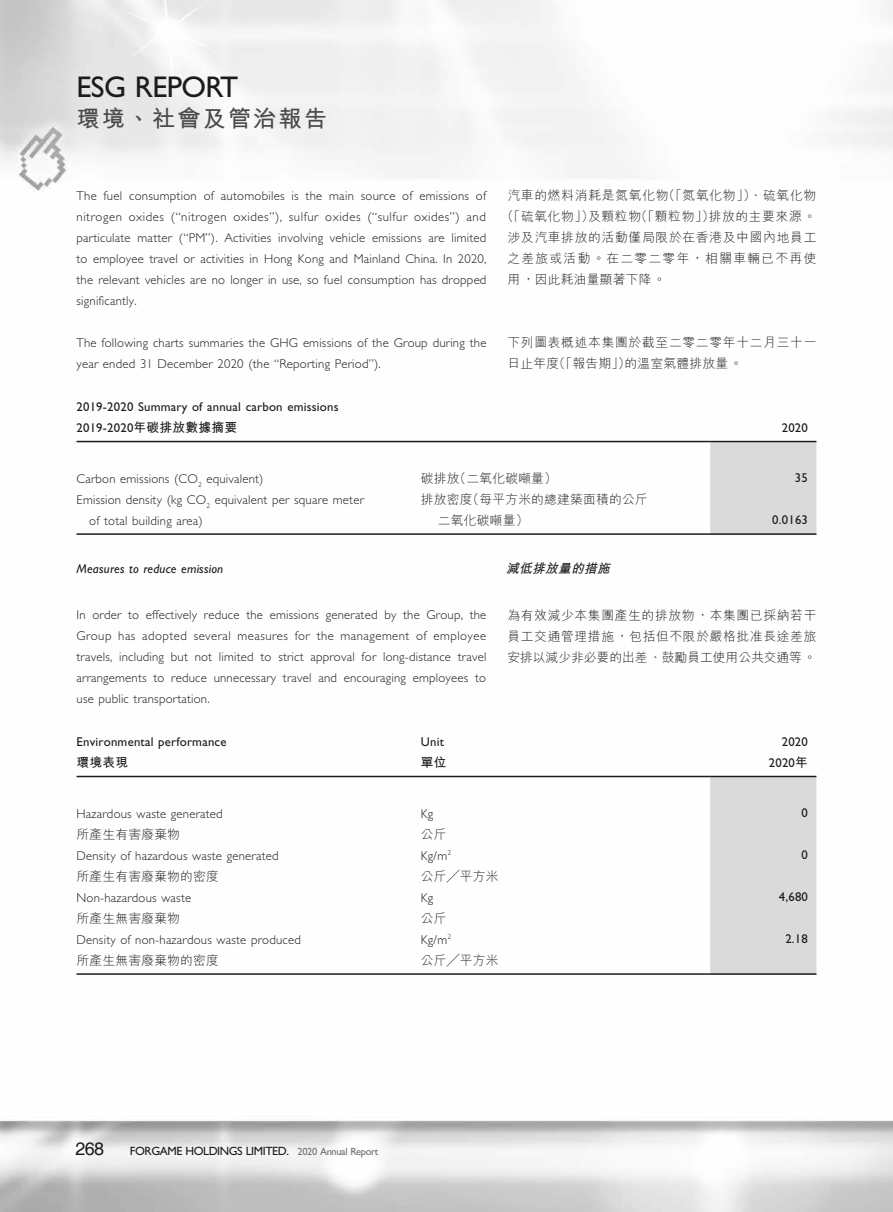
<style>
.page{position:relative;width:893px;height:1212px;background:#fff}
.page>*{position:absolute;margin:0;border:0;box-sizing:border-box;transform-origin:0 0}
.t1{font:30px "Gill Sans Std";letter-spacing:-.02em;color:#1c1c1b}
.t2{font:700 23.25px "M Hei HK";letter-spacing:.085em;color:#4a4a49}
.t3{font:18px "Helvetica";color:#1c1c1b}
.t4{font:300 12.75px/21px "Gill Sans Std";letter-spacing:.015em;color:#1c1c1b;text-align:justify}
.t5{font:300 12.75px/21px "M Hei HK";letter-spacing:.05em;color:#1c1c1b}
.t6{font:12.75px/21.6px "Gill Sans Std";letter-spacing:.015em;color:#1c1c1b}
.t7{font:300 12.75px/21px "M Hei HK";letter-spacing:.015em;color:#1c1c1b}
.t8{font:italic 12.75px "Gill Sans Std";letter-spacing:.015em;color:#1c1c1b}
.t9{font:300 12.75px "M Hei HK";letter-spacing:.1em;color:#1c1c1b}
.t10{font:italic 700 12.75px "M Hei HK";color:#1c1c1b}
.t11{font:700 12.75px "M Hei HK";letter-spacing:.015em;color:#1c1c1b}
.t12{font:12px "Gill Sans Std";letter-spacing:-.035em;color:#1c1c1b}
.s1{font-family:"M Hei HK";font-weight:700}
.s2{font-size:10.5px;color:#6f6f6f}
</style>
<div class="page">
<img style="left:0;top:0;width:893px;height:1212px">
<div style="left:710px;top:442px;width:106px;height:91px;background:#dadada"></div>
<hr style="left:77px;top:441px;width:344px;height:1px;background:#1c1c1b">
<hr style="left:421px;top:441px;width:289px;height:1px;background:#1c1c1b">
<hr style="left:710px;top:441px;width:106px;height:1px;background:#1c1c1b">
<hr style="left:77px;top:533px;width:344px;height:2px;background:#1c1c1b">
<hr style="left:421px;top:533px;width:289px;height:2px;background:#1c1c1b">
<hr style="left:710px;top:533px;width:106px;height:2px;background:#1c1c1b">
<div style="left:710px;top:777px;width:106px;height:196px;background:#dadada"></div>
<hr style="left:77px;top:776px;width:344px;height:1px;background:#1c1c1b">
<hr style="left:421px;top:776px;width:289px;height:1px;background:#1c1c1b">
<hr style="left:710px;top:776px;width:106px;height:1px;background:#1c1c1b">
<hr style="left:77px;top:973px;width:344px;height:2px;background:#1c1c1b">
<hr style="left:421px;top:973px;width:289px;height:2px;background:#1c1c1b">
<hr style="left:710px;top:973px;width:106px;height:2px;background:#1c1c1b">
<h1 class="t1" style="left:77px;top:70px;width:163px">ESG REPORT</h1>
<h2 class="t2" style="left:77px;top:102px;width:252px">環境、社會及管治報告</h2>
<p class="t4" style="left:77px;top:185px;width:411px">The fuel consumption of automobiles is the main source of emissions of nitrogen oxides (“nitrogen oxides”), sulfur oxides (“sulfur oxides”) and particulate matter (“PM”). Activities involving vehicle emissions are limited to employee travel or activities in Hong Kong and Mainland China. In 2020, the relevant vehicles are no longer in use, so fuel consumption has dropped significantly.</p>
<p class="t4" style="left:77px;top:333px;width:411px">The following charts summaries the GHG emissions of the Group during the year ended 31 December 2020 (the “Reporting Period”).</p>
<p class="t6" style="left:77px;top:396px;width:264px">2019-2020 Summary of annual carbon emissions<br>2019-2020<span class="s1">年碳排放數據摘要</span></p>
<p class="t5" style="left:507px;top:184px;width:310px">汽車的燃料消耗是氮氧化物（「氮氧化物」）、硫氧化物</p>
<p class="t5" style="left:501px;top:205px;width:317px">（「硫氧化物」）及顆粒物（「顆粒物」）排放的主要來源。</p>
<p class="t5" style="left:507px;top:226px;width:310px">涉及汽車排放的活動僅局限於在香港及中國內地員工</p>
<p class="t9" style="left:507px;top:249px;width:310px">之差旅或活動。在二零二零年，相關車輛已不再使</p>
<p class="t7" style="left:507px;top:268px;width:160px">用，因此耗油量顯著下降。</p>
<p class="t5" style="left:507px;top:332px;width:310px">下列圖表概述本集團於截至二零二零年十二月三十一日止年度（「報告期」）的溫室氣體排放量。</p>
<p class="t6" style="left:782px;top:417px;width:28px">2020</p>
<p class="t4" style="left:77px;top:468px;width:189px">Carbon emissions (CO<sub>2</sub> equivalent)</p>
<p class="t7" style="left:421px;top:467px;width:138px">碳排放（二氧化碳噸量）</p>
<p class="t6" style="left:795px;top:467px;width:14px">35</p>
<p class="t4" style="left:89px;top:489px;width:276px;text-indent:-13px">Emission density (kg CO<sub>2</sub> equivalent per square meter of total building area)</p>
<p class="t7" style="left:438px;top:488px;width:211px;text-indent:-17px">排放密度（每平方米的總建築面積的公斤二氧化碳噸量）</p>
<p class="t6" style="left:772px;top:509px;width:37px">0.0163</p>
<p class="t10" style="left:506px;top:559px;width:109px">減低排放量的措施</p>
<p class="t5" style="left:507px;top:604px;width:310px;text-align:justify">為有效減少本集團產生的排放物，本集團已採納若干員工交通管理措施，包括但不限於嚴格批准長途差旅安排以減少非必要的出差、鼓勵員工使用公共交通等。</p>
<p class="t8" style="left:77px;top:561px;width:148px">Measures to reduce emission</p>
<p class="t4" style="left:77px;top:605px;width:411px">In order to effectively reduce the emissions generated by the Group, the Group has adopted several measures for the management of employee travels, including but not limited to strict approval for long-distance travel arrangements to reduce unnecessary travel and encouraging employees to use public transportation.</p>
<p class="t6" style="left:77px;top:730px;width:151px">Environmental performance</p>
<p class="t6" style="left:421px;top:730px;width:25px">Unit</p>
<p class="t6" style="left:782px;top:730px;width:28px">2020</p>
<p class="t11" style="left:77px;top:753px;width:53px">環境表現</p>
<p class="t11" style="left:421px;top:753px;width:27px">單位</p>
<p class="t6" style="left:769px;top:752px;width:41px">2020<span class="s1">年</span></p>
<p class="t4" style="left:77px;top:803px;width:148px">Hazardous waste generated</p>
<p class="t4" style="left:421px;top:803px;width:14px">Kg</p>
<p class="t6" style="left:802px;top:802px;width:8px">0</p>
<p class="t7" style="left:77px;top:823px;width:105px">所產生有害廢棄物</p>
<p class="t5" style="left:421px;top:823px;width:27px">公斤</p>
<p class="t4" style="left:77px;top:845px;width:204px">Density of hazardous waste generated</p>
<p class="t4" style="left:421px;top:845px;width:32px">Kg/m<sup>2</sup></p>
<p class="t6" style="left:801px;top:844px;width:8px">0</p>
<p class="t7" style="left:77px;top:865px;width:144px">所產生有害廢棄物的密度</p>
<p class="t5" style="left:421px;top:865px;width:79px">公斤╱平方米</p>
<p class="t4" style="left:77px;top:887px;width:116px">Non-hazardous waste</p>
<p class="t4" style="left:421px;top:887px;width:14px">Kg</p>
<p class="t6" style="left:779px;top:886px;width:31px">4,680</p>
<p class="t7" style="left:77px;top:907px;width:105px">所產生無害廢棄物</p>
<p class="t5" style="left:421px;top:907px;width:27px">公斤</p>
<p class="t4" style="left:77px;top:929px;width:226px">Density of non-hazardous waste produced</p>
<p class="t4" style="left:421px;top:929px;width:32px">Kg/m<sup>2</sup></p>
<p class="t6" style="left:785px;top:928px;width:24px">2.18</p>
<p class="t7" style="left:77px;top:949px;width:144px">所產生無害廢棄物的密度</p>
<p class="t5" style="left:421px;top:949px;width:79px">公斤╱平方米</p>
<h3 class="t3" style="left:75px;top:1138px;width:30px">268</h3>
<p class="t12" style="left:130px;top:1144px;width:250px">FORGAME HOLDINGS LIMITED. <span class="s2">2020 Annual Report</span></p>
</div>
